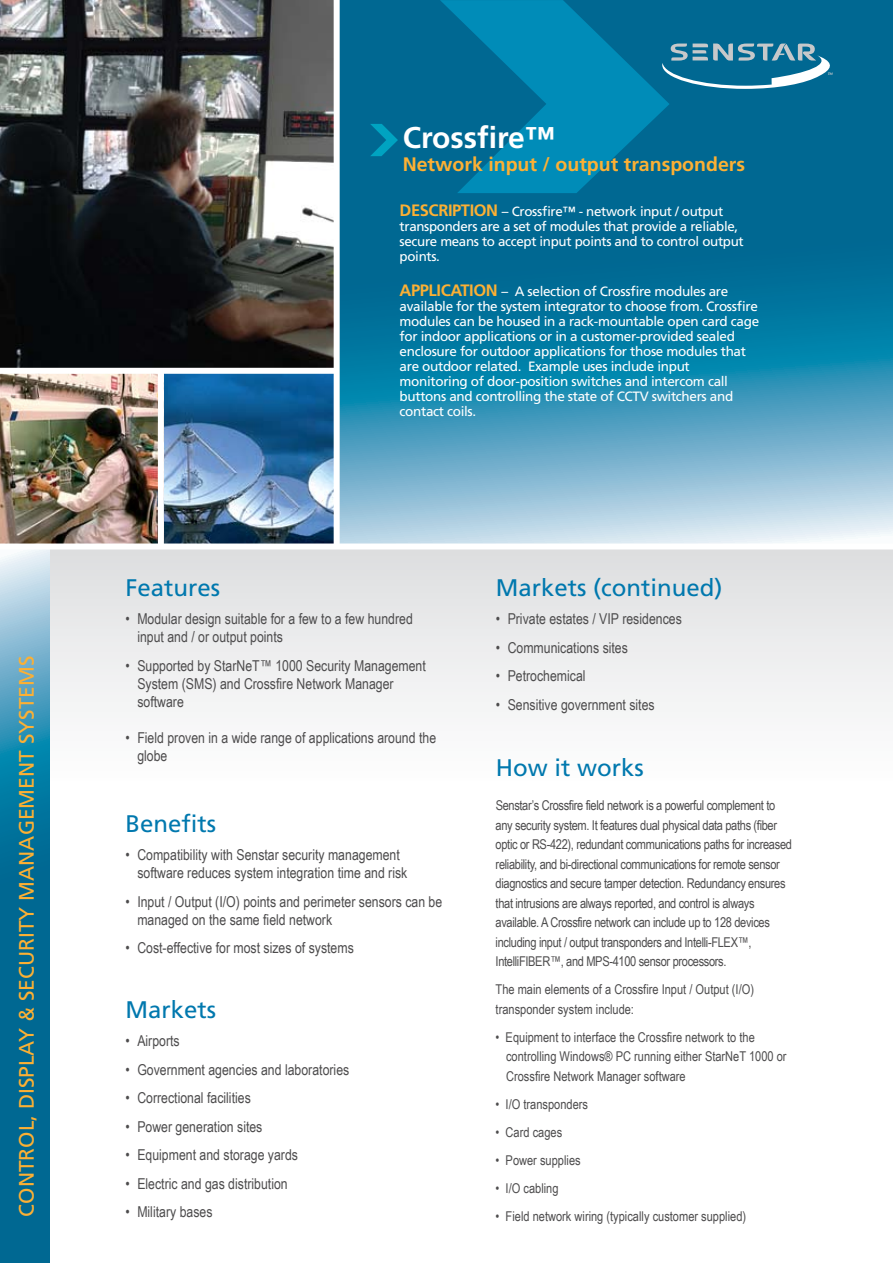
<style>
.page{position:relative;width:893px;height:1263px;background:#fff}
.page>*{position:absolute;margin:0;border:0;box-sizing:border-box;transform-origin:0 0}
.t1{font:700 30px "Frutiger";color:#fff}
.t2{font:24px "Frutiger";color:#0078ae}
.t3{font:21px "Frutiger";color:#fcb034}
.t4{font:700 19.5px "Frutiger";color:#fcb034}
.t5{font:15px/18px "Arial Narrow";color:#4d4c4d}
.t6{font:13.5px/19.5px "Arial Narrow";letter-spacing:-.025em;color:#4d4c4d}
.t7{font:13.5px/15px "Frutiger";letter-spacing:-.025em;color:#fff}
.t8{font:13.5px/19.5px "Arial Narrow";color:#4d4c4d}
.t9{font:13.35px/15px "Frutiger";letter-spacing:-.025em;color:#fff}
.t10{font:3px "Textile";color:#c6c8ca;scale:1.13 1}
.s1{font-weight:700;font-size:16.5px;color:#fcb034}
.s2{font-size:13.5px}
</style>
<div class="page">
<svg style="left:340px;top:0;width:553px;height:543px;background:#318baf"></svg>
<div style="left:0;top:547px;width:893px;height:716px;background:linear-gradient(to bottom,#ededee,#fff)"></div>
<svg style="left:0;top:549px;width:50px;height:714px;background:#2481a6"></svg>
<svg style="left:370px;top:124px;width:28px;height:32px"></svg>
<svg style="left:440px;top:0;width:394px;height:193px;background:#06769f"></svg>
<img style="left:164px;top:374px;width:169px;height:169px">
<img style="left:0;top:374px;width:158px;height:169px">
<img style="left:0;top:0;width:334px;height:368px">
<div style="left:0;top:543px;width:893px;height:6px;background:#fff"></div>
<h3 class="t3" style="left:14px;top:1216px;width:560px;rotate:-90deg">control, display &amp; security manageme nt systems</h3>
<h1 class="t1" style="left:403px;top:120px;width:154px">Crossfire™</h1>
<h3 class="t4" style="left:403px;top:153px;width:344px">Network input / output transponders</h3>
<p class="t9" style="left:400px;top:204px;width:346px"><span class="s1">Description</span> <span class="s2">–</span> Crossfire™ - network input / output transponders are a set of modules that provide a reliable, secure means to accept input points and to control output points.</p>
<p class="t7" style="left:400px;top:283px;width:361px"><span class="s1">application</span> – A selection of Crossfire modules are available for the system integrator to choose from. Crossfire modules can be housed in a rack-mountable open card cage for indoor applications or in a customer-provided sealed enclosure for outdoor applications for those modules that are outdoor related. Example uses include input monitoring of door-position switches and intercom call buttons and controlling the state of CCTV switchers and contact coils.</p>
<p class="t10" style="left:828px;top:71px;width:6px">TM</p>
<h2 class="t2" style="left:125px;top:573px;width:96px">Features</h2>
<p class="t5" style="left:137px;top:610px;width:277px;text-indent:-12px">• Modular design suitable for a few to a few hundred input and / or output points</p>
<p class="t5" style="left:137px;top:656px;width:290px;text-indent:-12px">• Supported by StarNeT™ 1000 Security Management<br>System (SMS) and Crossfire Network Manager software</p>
<p class="t5" style="left:137px;top:728px;width:300px;text-indent:-12px">• Field proven in a wide range of applications around the globe</p>
<h2 class="t2" style="left:125px;top:809px;width:92px">Benefits</h2>
<p class="t5" style="left:137px;top:846px;width:272px;text-indent:-12px">• Compatibility with Senstar security management software reduces system integration time and risk</p>
<p class="t5" style="left:137px;top:892px;width:306px;text-indent:-12px">• Input / Output (I/O) points and perimeter sensors can be managed on the same field network</p>
<p class="t5" style="left:125px;top:939px;width:230px">• Cost-effective for most sizes of systems</p>
<h2 class="t2" style="left:125px;top:995px;width:92px">Markets</h2>
<p class="t5" style="left:125px;top:1032px;width:56px">• Airports</p>
<p class="t5" style="left:125px;top:1060px;width:225px">• Government agencies and laboratories</p>
<p class="t5" style="left:125px;top:1089px;width:127px">• Correctional facilities</p>
<p class="t5" style="left:125px;top:1117px;width:139px">• Power generation sites</p>
<p class="t5" style="left:125px;top:1146px;width:174px">• Equipment and storage yards</p>
<p class="t5" style="left:125px;top:1174px;width:164px">• Electric and gas distribution</p>
<p class="t5" style="left:125px;top:1203px;width:89px">• Military bases</p>
<h2 class="t2" style="left:496px;top:573px;width:228px">Markets (continued)</h2>
<p class="t5" style="left:496px;top:610px;width:188px">• Private estates / VIP residences</p>
<p class="t5" style="left:496px;top:638px;width:134px">• Communications sites</p>
<p class="t5" style="left:496px;top:667px;width:91px">• Petrochemical</p>
<p class="t5" style="left:496px;top:695px;width:160px">• Sensitive government sites</p>
<h2 class="t2" style="left:496px;top:753px;width:150px">How it works</h2>
<p class="t6" style="left:496px;top:796px;width:298px">Senstar’s Crossfire field network is a powerful complement to any security system. It features dual physical data paths (fiber optic or RS-422), redundant communications paths for increased reliability, and bi-directional communications for remote sensor diagnostics and secure tamper detection. Redundancy ensures that intrusions are always reported, and control is always available. A Crossfire network can include up to 128 devices including input / output transponders and Intelli-FLEX™, IntelliFIBER™, and MPS-4100 sensor processors.</p>
<p class="t8" style="left:496px;top:980px;width:260px">The main elements of a Crossfire Input / Output (I/O) transponder system include:</p>
<p class="t8" style="left:506px;top:1027px;width:282px;text-indent:-11px">• Equipment to interface the Crossfire network to the controlling Windows® PC running either StarNeT 1000 or<br>Crossfire Network Manager software</p>
<p class="t8" style="left:496px;top:1094px;width:94px">• I/O transponders</p>
<p class="t8" style="left:496px;top:1122px;width:68px">• Card cages</p>
<p class="t8" style="left:496px;top:1150px;width:87px">• Power supplies</p>
<p class="t8" style="left:496px;top:1178px;width:64px">• I/O cabling</p>
<p class="t8" style="left:496px;top:1206px;width:252px">• Field network wiring (typically customer supplied)</p>
</div>
